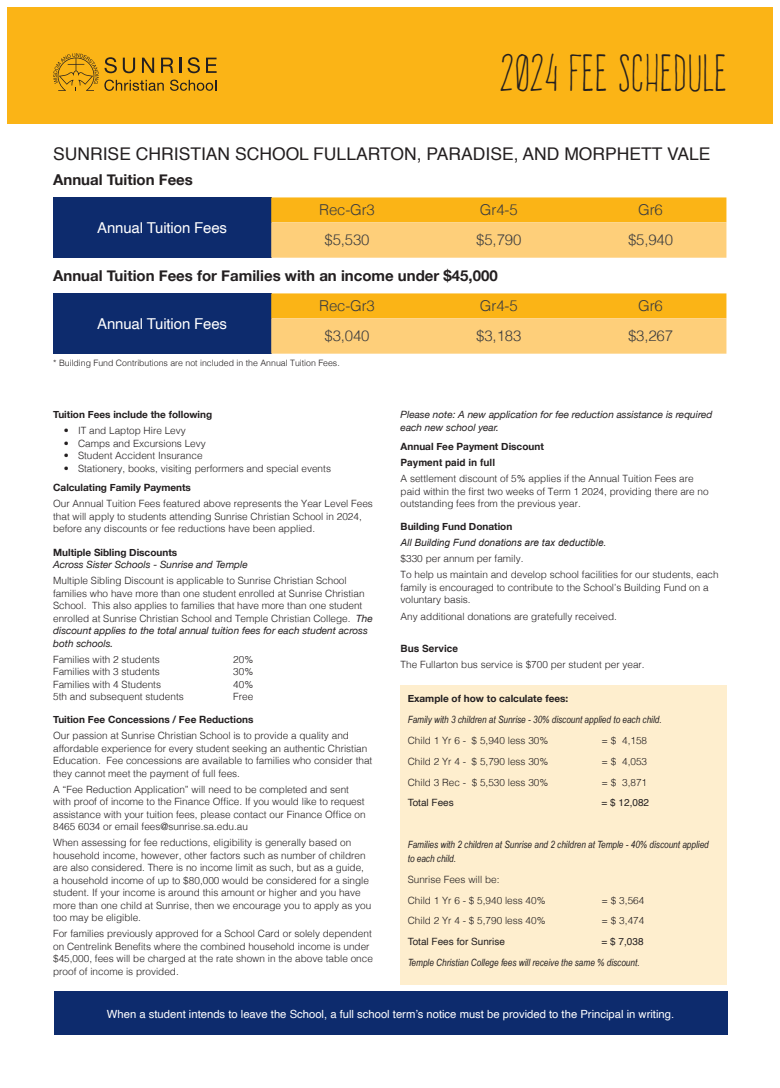
<style>
.page{position:relative;width:780px;height:1088px;background:#fff}
.page>*{position:absolute;margin:0;border:0;box-sizing:border-box;transform-origin:0 0}
.t1{font:45.62px "Frente H1";color:#231f20}
.t2{font:17.5px "Helvetica";color:#231f20}
.t3{font:700 15px "Helvetica Neue";color:#231f20}
.Table_Body{font:300 15px "Helvetica";letter-spacing:-.01em;color:#3e3e3f}
.Table_Body-2{font:15px "Helvetica";letter-spacing:-.01em;color:#fff}
.t4{font:11.25px "Helvetica";color:#fff}
.B{font:300 10px/12.5px "Helvetica";color:#231f20}
.t5{font:italic 10px/13.8px "Arial Narrow";color:#231f20}
.B-2{font:700 10px "Helvetica Neue";color:#231f20}
.B-3{font:italic 10px/12.5px "Helvetica Neue";color:#231f20}
.t6{font:10px "Helvetica";color:#231f20}
.B-4{font:italic 10px "Arial";color:#231f20}
.B-5{font:700 10px "Helvetica";color:#231f20}
.B-6{font:300 8.75px "Helvetica";color:#231f20}
.s1{font-family:"Helvetica Neue";font-weight:400;font-style:italic}
</style>
<div class="page">
<div style="left:7px;top:7px;width:765px;height:117px;background:#fbb416"></div>
<div style="left:54px;top:992px;width:673px;height:43px;background:#0d2b6d"></div>
<svg style="left:53px;top:53px;width:163px;height:38px"></svg>
<div style="left:53px;top:197px;width:218px;height:61px;background:#0d2b6d"></div>
<svg style="left:271px;top:197px;width:455px;height:61px"></svg>
<div style="left:53px;top:293px;width:218px;height:61px;background:#0d2b6d"></div>
<svg style="left:271px;top:293px;width:455px;height:61px"></svg>
<div style="left:400px;top:685px;width:326px;height:299px;background:#feeece"></div>
<h1 class="t1" style="left:498px;top:48px;width:230px">2024 FEE SCHEDULE</h1>
<h2 class="t2" style="left:53px;top:141px;width:659px">SUNRISE CHRISTIAN SCHOOL FULLARTON, PARADISE, AND MORPHETT VALE</h2>
<h2 class="t3" style="left:53px;top:168px;width:141px">Annual Tuition Fees</h2>
<p class="Table_Body-2" style="left:97px;top:216px;width:131px">Annual Tuition Fees</p>
<p class="Table_Body" style="left:319px;top:197px;width:57px">Rec-Gr3</p>
<p class="Table_Body" style="left:480px;top:197px;width:39px">Gr4-5</p>
<p class="Table_Body" style="left:638px;top:197px;width:26px">Gr6</p>
<p class="Table_Body" style="left:324px;top:227px;width:47px">$5,530</p>
<p class="Table_Body" style="left:476px;top:227px;width:47px">$5,790</p>
<p class="Table_Body" style="left:628px;top:227px;width:47px">$5,940</p>
<p class="t3" style="left:53px;top:264px;width:446px">Annual Tuition Fees for Families with an income under $45,000</p>
<p class="Table_Body-2" style="left:97px;top:312px;width:131px">Annual Tuition Fees</p>
<p class="Table_Body" style="left:319px;top:293px;width:57px">Rec-Gr3</p>
<p class="Table_Body" style="left:480px;top:293px;width:39px">Gr4-5</p>
<p class="Table_Body" style="left:638px;top:293px;width:26px">Gr6</p>
<p class="Table_Body" style="left:324px;top:323px;width:47px">$3,040</p>
<p class="Table_Body" style="left:476px;top:323px;width:47px">$3,183</p>
<p class="Table_Body" style="left:628px;top:323px;width:47px">$3,267</p>
<p class="B-6" style="left:53px;top:356px;width:288px">* Building Fund Contributions are not included in the Annual Tuition Fees.</p>
<p class="B-2" style="left:53px;top:407px;width:161px">Tuition Fees include the following</p>
<p class="B" style="left:64px;top:424px;width:123px">• IT and Laptop Hire Levy</p>
<p class="B" style="left:64px;top:436px;width:143px">• Camps and Excursions Levy</p>
<p class="B" style="left:64px;top:449px;width:140px">• Student Accident Insurance</p>
<p class="B" style="left:64px;top:461px;width:269px">• Stationery, books, visiting performers and special events</p>
<p class="B-2" style="left:53px;top:480px;width:139px">Calculating Family Payments</p>
<p class="B" style="left:53px;top:497px;width:321px">Our Annual Tuition Fees featured above represents the Year Level Fees that will apply to students attending Sunrise Christian School in 2024, before any discounts or fee reductions have been applied.</p>
<p class="B-2" style="left:53px;top:544px;width:126px">Multiple Sibling Discounts</p>
<p class="B-3" style="left:53px;top:559px;width:196px">Across Sister Schools - Sunrise and Temple</p>
<p class="B" style="left:53px;top:573px;width:321px">Multiple Sibling Discount is applicable to Sunrise Christian School families who have more than one student enrolled at Sunrise Christian School. This also applies to families that have more than one student enrolled at Sunrise Christian School and Temple Christian College. <span class="s1">The discount applies to the total annual tuition fees for each student across both schools.</span></p>
<p class="B" style="left:53px;top:652px;width:108px">Families with 2 students</p>
<p class="B" style="left:233px;top:652px;width:22px">20%</p>
<p class="B" style="left:53px;top:665px;width:108px">Families with 3 students</p>
<p class="B" style="left:233px;top:665px;width:22px">30%</p>
<p class="B" style="left:53px;top:677px;width:109px">Families with 4 Students</p>
<p class="B" style="left:233px;top:677px;width:22px">40%</p>
<p class="B" style="left:53px;top:690px;width:132px">5th and subsequent students</p>
<p class="B" style="left:233px;top:690px;width:22px">Free</p>
<p class="B-2" style="left:53px;top:712px;width:202px">Tuition Fee Concessions / Fee Reductions</p>
<p class="B" style="left:53px;top:729px;width:321px">Our passion at Sunrise Christian School is to provide a quality and affordable experience for every student seeking an authentic Christian Education. Fee concessions are available to families who consider that they cannot meet the payment of full fees.</p>
<p class="B" style="left:53px;top:782px;width:314px">A “Fee Reduction Application” will need to be completed and sent with proof of income to the Finance Office. If you would like to request assistance with your tuition fees, please contact our Finance Office on 8465 6034 or email fees@sunrise.sa.edu.au</p>
<p class="B" style="left:53px;top:836px;width:319px">When assessing for fee reductions, eligibility is generally based on household income, however, other factors such as number of children are also considered. There is no income limit as such, but as a guide, a household income of up to $80,000 would be considered for a single student. If your income is around this amount or higher and you have more than one child at Sunrise, then we encourage you to apply as you too may be eligible.</p>
<p class="B" style="left:53px;top:927px;width:321px">For families previously approved for a School Card or solely dependent on Centrelink Benefits where the combined household income is under $45,000, fees will be charged at the rate shown in the above table once proof of income is provided.</p>
<p class="B-3" style="left:400px;top:409px;width:313px">Please note: A new application for fee reduction assistance is required each new school year.</p>
<p class="B-2" style="left:400px;top:439px;width:145px">Annual Fee Payment Discount</p>
<p class="B-5" style="left:400px;top:456px;width:96px">Payment paid in full</p>
<p class="B" style="left:400px;top:472px;width:309px">A settlement discount of 5% applies if the Annual Tuition Fees are paid within the first two weeks of Term 1 2024, providing there are no outstanding fees from the previous year.</p>
<p class="B-2" style="left:400px;top:519px;width:113px">Building Fund Donation</p>
<p class="B-4" style="left:400px;top:536px;width:207px">All Building Fund donations are tax deductible.</p>
<p class="B" style="left:400px;top:552px;width:124px">$330 per annum per family.</p>
<p class="B" style="left:400px;top:568px;width:319px">To help us maintain and develop school facilities for our students, each family is encouraged to contribute to the School’s Building Fund on a voluntary basis.</p>
<p class="B" style="left:400px;top:609px;width:218px">Any additional donations are gratefully received.</p>
<p class="B-5" style="left:400px;top:642px;width:59px">Bus Service</p>
<p class="B" style="left:400px;top:657px;width:245px">The Fullarton bus service is $700 per student per year.</p>
<p class="B-2" style="left:407px;top:691px;width:162px">Example of how to calculate fees:</p>
<p class="t5" style="left:407px;top:712px;width:255px">Family with 3 children at Sunrise - 30% discount applied to each child.</p>
<p class="B" style="left:407px;top:733px;width:142px">Child 1 Yr 6 - $ 5,940 less 30%</p>
<p class="B" style="left:601px;top:733px;width:47px">= $ 4,158</p>
<p class="B" style="left:407px;top:754px;width:142px">Child 2 Yr 4 - $ 5,790 less 30%</p>
<p class="B" style="left:601px;top:754px;width:47px">= $ 4,053</p>
<p class="B" style="left:407px;top:775px;width:142px">Child 3 Rec - $ 5,530 less 30%</p>
<p class="B" style="left:601px;top:775px;width:47px">= $ 3,871</p>
<p class="t6" style="left:407px;top:795px;width:48px">Total Fees</p>
<p class="t6" style="left:601px;top:795px;width:49px">= $ 12,082</p>
<p class="t5" style="left:407px;top:837px;width:302px">Families with 2 children at Sunrise and 2 children at Temple - 40% discount applied to each child.</p>
<p class="B" style="left:407px;top:872px;width:93px">Sunrise Fees will be:</p>
<p class="B" style="left:407px;top:893px;width:139px">Child 1 Yr 6 - $ 5,940 less 40%</p>
<p class="B" style="left:601px;top:893px;width:44px">= $ 3,564</p>
<p class="B" style="left:407px;top:914px;width:139px">Child 2 Yr 4 - $ 5,790 less 40%</p>
<p class="B" style="left:601px;top:914px;width:44px">= $ 3,474</p>
<p class="t6" style="left:407px;top:934px;width:99px">Total Fees for Sunrise</p>
<p class="t6" style="left:601px;top:934px;width:43px">= $ 7,038</p>
<p class="t5" style="left:407px;top:955px;width:233px">Temple Christian College fees will receive the same % discount.</p>
<p class="t4" style="left:107px;top:1005px;width:568px">When a student intends to leave the School, a full school term’s notice must be provided to the Principal in writing.</p>
</div>
